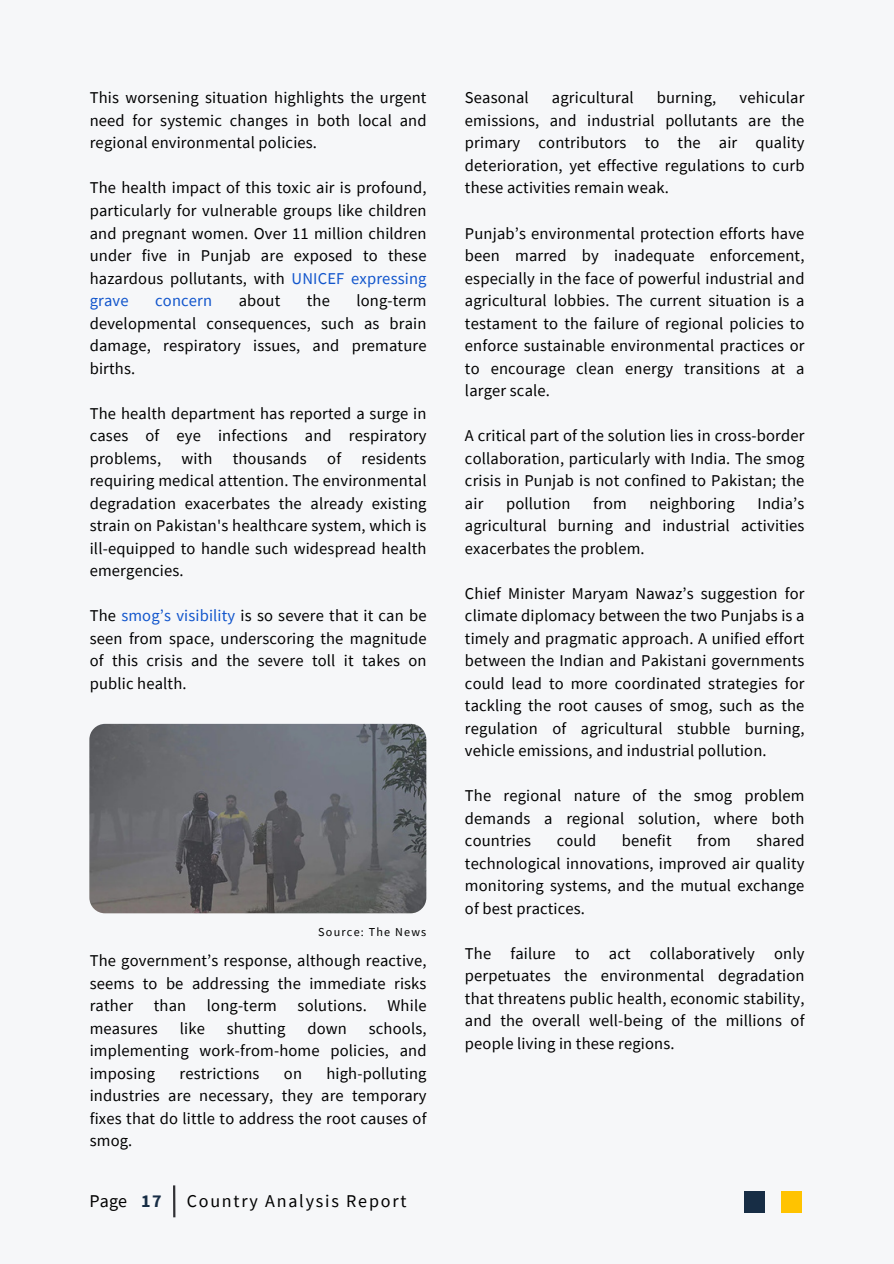
<style>
.page{position:relative;width:894px;height:1264px;background:#fff}
.page>*{position:absolute;margin:0;border:0;box-sizing:border-box;transform-origin:0 0}
.t1{font:18px "Source Sans Pro";letter-spacing:.1em;color:#000}
.t2{font:700 18px "Source Sans Pro";color:#172d45}
.t3{font:16.5px/22.5px "Source Sans Pro";letter-spacing:.01em;color:#000;text-align:justify}
.t4{font:16.5px "Source Sans Pro";letter-spacing:.01em;color:#15c}
.t5{font:12.15px "Source Sans Pro";letter-spacing:.1em;color:#000}
.s1{color:#15c}
</style>
<div class="page">
<div style="left:0;top:0;width:893px;height:1263px;background:#f6f7f9"></div>
<hr style="left:173px;top:1185px;width:2px;height:32px;background:#303035">
<div style="left:743px;top:1190px;width:21px;height:22px;background:#172d45"></div>
<div style="left:781px;top:1190px;width:20px;height:22px;background:#ffc300"></div>
<img style="left:89px;top:724px;width:337px;height:189px">
<h1 class="t3" style="left:90px;top:86px;width:338px">This worsening situation highlights the urgent need for systemic changes in both local and regional environmental policies.</h1>
<p class="t3" style="left:90px;top:176px;width:338px">The health impact of this toxic air is profound, particularly for vulnerable groups like children and pregnant women. Over 11 million children under five in Punjab are exposed to these hazardous pollutants, with <span class="s1">UNICEF expressing grave</span></p>
<p class="t3" style="left:90px;top:289px;width:338px;text-indent:266px">long-term developmental consequences, such as brain damage, respiratory issues, and premature births.</p>
<p class="t3" style="left:90px;top:401px;width:338px">The health department has reported a surge in cases of eye infections and respiratory problems, with thousands of residents requiring medical attention. The environmental degradation exacerbates the already existing strain on Pakistan's healthcare system, which is ill-equipped to handle such widespread health emergencies.</p>
<h1 class="t3" style="left:90px;top:604px;width:338px">The <span class="s1">smog’s visibility</span> is so severe that it can be seen from space, underscoring the magnitude of this crisis and the severe toll it takes on public health.</h1>
<p class="t4" style="left:155px;top:290px;width:58px">concern</p>
<p class="t3" style="left:239px;top:289px;width:43px">about</p>
<p class="t3" style="left:307px;top:289px;width:25px">the</p>
<h1 class="t5" style="left:318px;top:923px;width:109px">Source: The News</h1>
<h1 class="t3" style="left:90px;top:949px;width:338px">The government’s response, although reactive, seems to be addressing the immediate risks rather</h1>
<h1 class="t3" style="left:154px;top:994px;width:34px">than</h1>
<h1 class="t3" style="left:207px;top:994px;width:72px">long-term</h1>
<h1 class="t3" style="left:297px;top:994px;width:71px">solutions.</h1>
<h1 class="t3" style="left:387px;top:994px;width:41px">While</h1>
<h1 class="t3" style="left:90px;top:1016px;width:70px">measures</h1>
<h1 class="t3" style="left:180px;top:1016px;width:27px">like</h1>
<h1 class="t3" style="left:227px;top:1016px;width:60px">shutting</h1>
<h1 class="t3" style="left:307px;top:1016px;width:41px">down</h1>
<h1 class="t3" style="left:90px;top:1016px;width:338px;text-indent:279px">schools, implementing work-from-home policies, and imposing</h1>
<h1 class="t3" style="left:90px;top:1061px;width:338px;text-indent:237px">high-polluting industries are necessary, they are temporary fixes that do little to address the root causes of smog.</h1>
<h1 class="t3" style="left:179px;top:1061px;width:81px">restrictions</h1>
<h1 class="t3" style="left:284px;top:1061px;width:20px">on</h1>
<h1 class="t1" style="left:89px;top:1189px;width:39px">Page</h1>
<h1 class="t2" style="left:141px;top:1189px;width:22px">17</h1>
<h1 class="t1" style="left:187px;top:1189px;width:221px">Country Analysis Report</h1>
<h1 class="t3" style="left:465px;top:86px;width:341px;text-indent:274px">vehicular emissions, and industrial pollutants are the primary contributors to the air quality deterioration, yet effective regulations to curb these activities remain weak.</h1>
<p class="t3" style="left:465px;top:221px;width:341px">Punjab’s environmental protection efforts have been marred by inadequate enforcement, especially in the face of powerful industrial and agricultural lobbies. The current situation is a testament to the failure of regional policies to enforce sustainable environmental practices or to encourage clean energy transitions at a larger scale.</p>
<h1 class="t3" style="left:465px;top:424px;width:341px">A critical part of the solution lies in cross-border collaboration, particularly with India. The smog crisis in Punjab is not confined to Pakistan; the air</h1>
<h1 class="t3" style="left:465px;top:86px;width:65px">Seasonal</h1>
<h1 class="t3" style="left:552px;top:86px;width:83px">agricultural</h1>
<h1 class="t3" style="left:656px;top:86px;width:61px">burning,</h1>
<h1 class="t3" style="left:506px;top:491px;width:66px">pollution</h1>
<h1 class="t3" style="left:593px;top:491px;width:35px">from</h1>
<h1 class="t3" style="left:649px;top:491px;width:87px">neighboring</h1>
<h1 class="t3" style="left:465px;top:491px;width:341px;text-indent:292px">India’s agricultural burning and industrial activities exacerbates the problem.</h1>
<h1 class="t3" style="left:465px;top:581px;width:341px">Chief Minister Maryam Nawaz’s suggestion for climate diplomacy between the two Punjabs is a timely and pragmatic approach. A unified effort between the Indian and Pakistani governments could lead to more coordinated strategies for tackling the root causes of smog, such as the regulation of agricultural stubble burning, vehicle emissions, and industrial pollution.</h1>
<h1 class="t3" style="left:465px;top:784px;width:341px">The regional nature of the smog problem demands a regional solution, where both countries</h1>
<h1 class="t3" style="left:556px;top:829px;width:41px">could</h1>
<h1 class="t3" style="left:621px;top:829px;width:51px">benefit</h1>
<h1 class="t3" style="left:697px;top:829px;width:35px">from</h1>
<h1 class="t3" style="left:465px;top:829px;width:341px;text-indent:291px">shared technological innovations, improved air quality monitoring systems, and the mutual exchange of best practices.</h1>
<h1 class="t3" style="left:465px;top:941px;width:341px">The failure to act collaboratively only perpetuates the environmental degradation that threatens public health, economic stability, and the overall well-being of the millions of people living in these regions.</h1>
</div>
